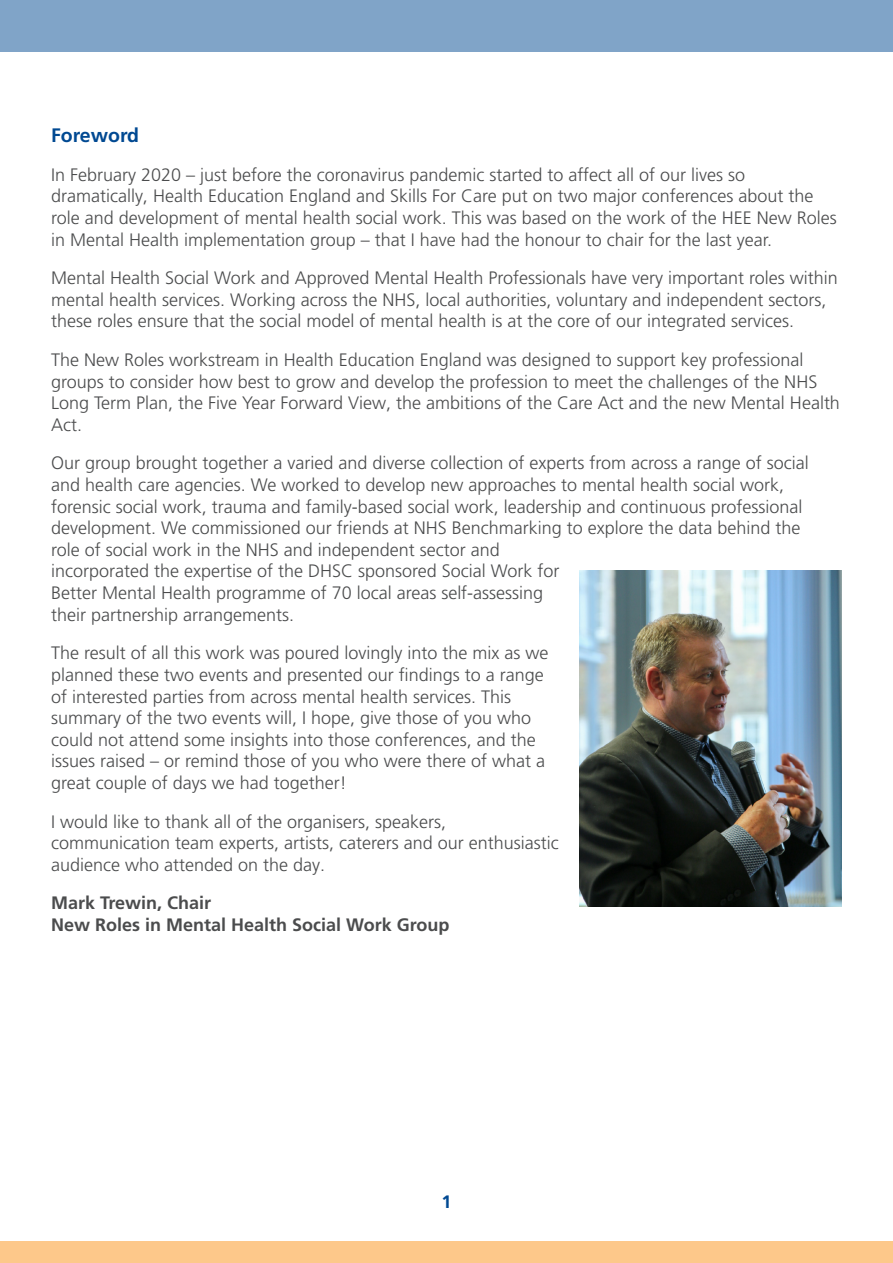
<style>
.page{position:relative;width:893px;height:1263px;background:#fff}
.page>*{position:absolute;margin:0;border:0;box-sizing:border-box;transform-origin:0 0}
.Heading_1{font:700 19.5px "Frutiger LT Pro";color:#004992}
.Body{font:300 18px/21.6px "Frutiger LT Pro";color:#4b4c4d}
.Body-2{font:700 18px/21.6px "Frutiger LT Pro";color:#4b4c4d}
.t1{font:700 18px "Frutiger LT Pro";color:#004992}
</style>
<div class="page">
<div style="left:0;top:0;width:893px;height:51px;background:#80a4c8"></div>
<div style="left:0;top:1242px;width:893px;height:21px;background:#fdc88a"></div>
<img style="left:580px;top:570px;width:262px;height:336px">
<p class="Heading_1" style="left:51px;top:124px;width:90px">Foreword</p>
<p class="Body" style="left:51px;top:164px;width:787px">In February 2020 – just before the coronavirus pandemic started to affect all of our lives so dramatically, Health Education England and Skills For Care put on two major conferences about the role and development of mental health social work. This was based on the work of the HEE New Roles in Mental Health implementation group – that I have had the honour to chair for the last year.</p>
<p class="Body" style="left:51px;top:267px;width:788px">Mental Health Social Work and Approved Mental Health Professionals have very important roles within mental health services. Working across the NHS, local authorities, voluntary and independent sectors, these roles ensure that the social model of mental health is at the core of our integrated services.</p>
<p class="Body" style="left:51px;top:349px;width:790px">The New Roles workstream in Health Education England was designed to support key professional groups to consider how best to grow and develop the profession to meet the challenges of the NHS Long Term Plan, the Five Year Forward View, the ambitions of the Care Act and the new Mental Health Act.</p>
<p class="Body" style="left:51px;top:453px;width:759px">Our group brought together a varied and diverse collection of experts from across a range of social and health care agencies. We worked to develop new approaches to mental health social work, forensic social work, trauma and family-based social work, leadership and continuous professional development. We commissioned our friends at NHS Benchmarking to explore the data behind the role of social work in the NHS and independent sector and<br>incorporated the expertise of the DHSC sponsored Social Work for<br>Better Mental Health programme of 70 local areas self-assessing<br>their partnership arrangements.</p>
<p class="Body" style="left:51px;top:642px;width:499px">The result of all this work was poured lovingly into the mix as we planned these two events and presented our findings to a range of interested parties from across mental health services. This summary of the two events will, I hope, give those of you who could not attend some insights into those conferences, and the issues raised – or remind those of you who were there of what a great couple of days we had together!</p>
<p class="Body" style="left:51px;top:811px;width:509px">I would like to thank all of the organisers, speakers, communication team experts, artists, caterers and our enthusiastic audience who attended on the day.</p>
<p class="Body-2" style="left:51px;top:892px;width:400px">Mark Trewin, Chair<br>New Roles in Mental Health Social Work Group</p>
<p class="t1" style="left:441px;top:1191px;width:12px">1</p>
</div>
